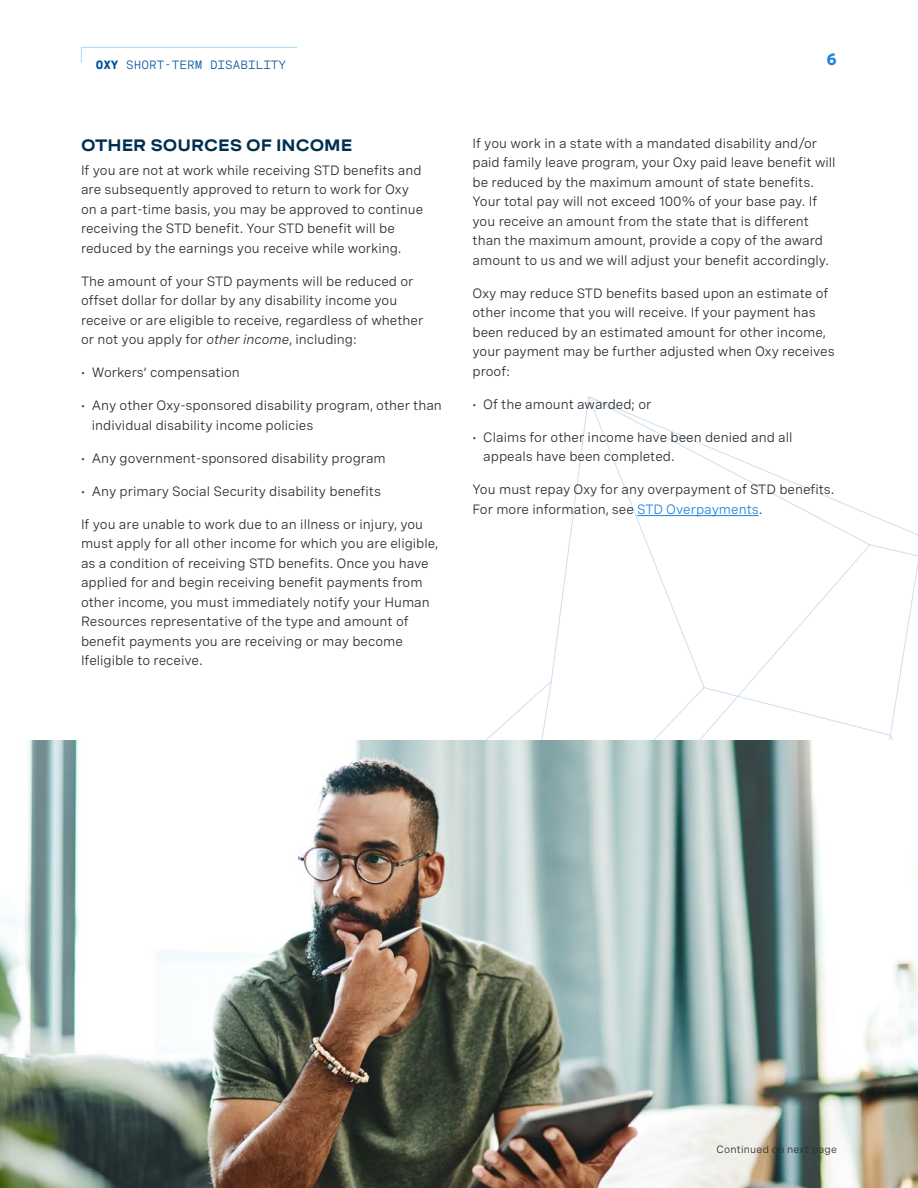
<style>
.page{position:relative;width:918px;height:1188px;background:#fff}
.page>*{position:absolute;margin:0;border:0;box-sizing:border-box;transform-origin:0 0}
.t1{font:700 16.5px "Spezia Extended";color:#002e4d}
.t2{font:700 16.5px "Spezia Mono";color:#1d83de}
.t3{font:13.5px/19.5px "Spezia";color:#2b2d30}
.t4{font:12px "Spezia Mono";color:#00539b}
.t5{font:10.5px "Spezia";letter-spacing:.02em;color:#2b2d30}
.s1{font-weight:700}
.s2{font-style:italic}
.s3{font-size:12px}
.s4{color:#1d83de}
</style>
<div class="page">
<img style="left:0;top:740px;width:918px;height:448px">
<svg style="left:486px;top:396px;width:432px;height:344px"></svg>
<hr style="left:637px;top:515px;width:122px;height:1px;background:#1d83de">
<svg style="left:81px;top:47px;width:216px;height:16px"></svg>
<p class="t4" style="left:96px;top:55px;width:192px"><span class="s1">OXY</span> SHORT-TERM DISABILITY</p>
<p class="t2" style="left:827px;top:46px;width:12px">6</p>
<p class="t1" style="left:81px;top:132px;width:273px">OTHER SOURCES OF INCOME</p>
<p class="t3" style="left:81px;top:159px;width:344px">If you are not at work while receiving STD benefits and are subsequently approved to return to work for Oxy on a part-time basis, you may be approved to continue receiving the STD benefit. Your STD benefit will be reduced by the earnings you receive while working.</p>
<p class="t3" style="left:81px;top:270px;width:344px">The amount of your STD payments will be reduced or offset dollar for dollar by any disability income you receive or are eligible to receive, regardless of whether or not you apply for <span class="s2">other income</span>, including:</p>
<p class="t3" style="left:81px;top:362px;width:160px"><span class="s3">•</span> Workers’ compensation</p>
<p class="t3" style="left:92px;top:395px;width:352px;text-indent:-11px"><span class="s3">•</span> Any other Oxy-sponsored disability program, other than individual disability income policies</p>
<p class="t3" style="left:81px;top:447px;width:306px"><span class="s3">•</span> Any government-sponsored disability program</p>
<p class="t3" style="left:81px;top:480px;width:302px"><span class="s3">•</span> Any primary Social Security disability benefits</p>
<p class="t3" style="left:81px;top:513px;width:359px">If you are unable to work due to an illness or injury, you must apply for all other income for which you are eligible, as a condition of receiving STD benefits. Once you have applied for and begin receiving benefit payments from other income, you must immediately notify your Human Resources representative of the type and amount of benefit payments you are receiving or may become Ifeligible to receive.</p>
<p class="t3" style="left:472px;top:132px;width:365px">If you work in a state with a mandated disability and/or paid family leave program, your Oxy paid leave benefit will be reduced by the maximum amount of state benefits.<br>Your total pay will not exceed 100% of your base pay. If you receive an amount from the state that is different than the maximum amount, provide a copy of the award amount to us and we will adjust your benefit accordingly.</p>
<p class="t3" style="left:472px;top:282px;width:364px">Oxy may reduce STD benefits based upon an estimate of other income that you will receive. If your payment has been reduced by an estimated amount for other income, your payment may be further adjusted when Oxy receives proof:</p>
<p class="t3" style="left:472px;top:393px;width:181px"><span class="s3">•</span> Of the amount awarded; or</p>
<p class="t3" style="left:483px;top:426px;width:311px;text-indent:-11px"><span class="s3">•</span> Claims for other income have been denied and all appeals have been completed.</p>
<p class="t3" style="left:472px;top:479px;width:364px">You must repay Oxy for any overpayment of STD benefits.<br>For more information, see <span class="s4">STD Overpayments</span>.</p>
<p class="t5" style="left:717px;top:1141px;width:122px">Continued on next page</p>
</div>
